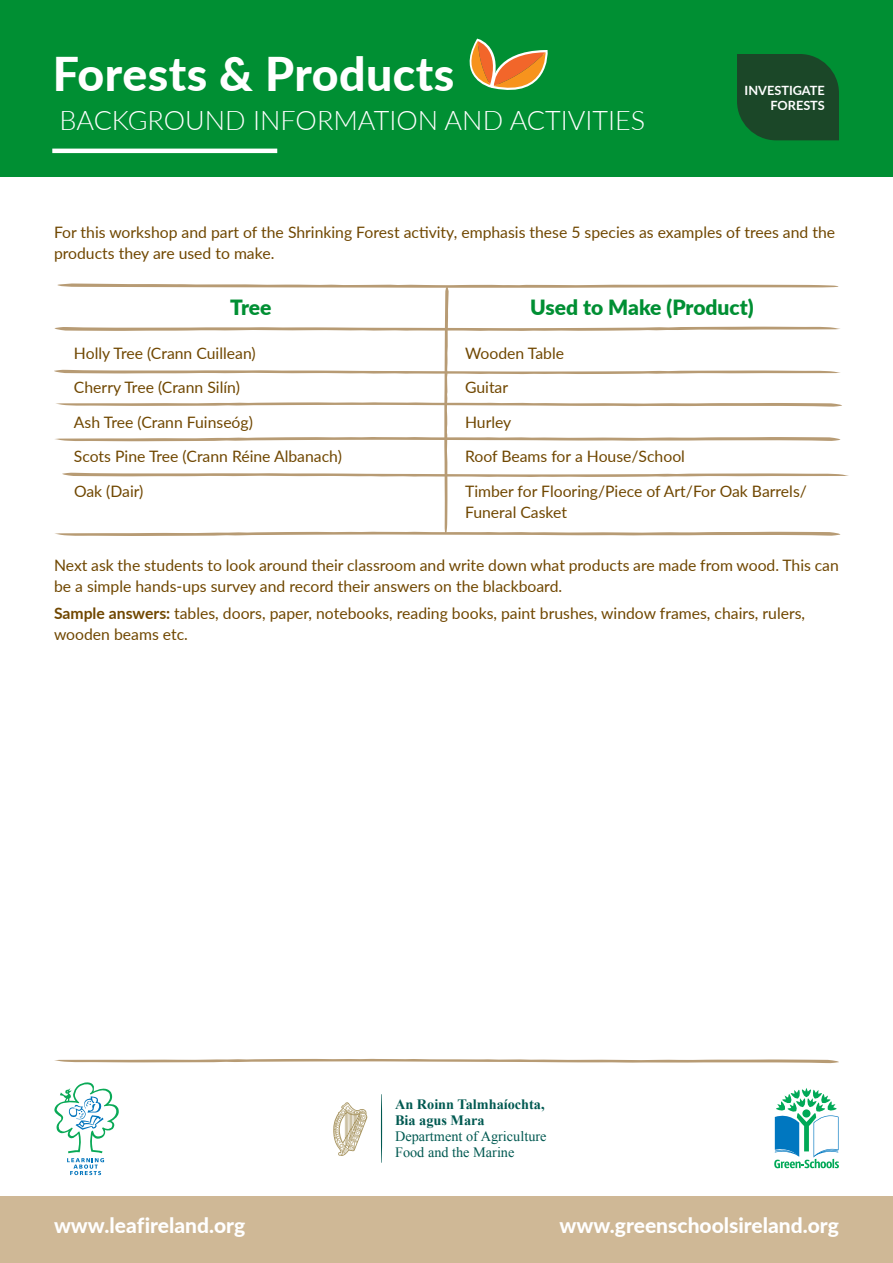
<style>
.page{position:relative;width:893px;height:1263px;background:#fff}
.page>*{position:absolute;margin:0;border:0;box-sizing:border-box;transform-origin:0 0}
.t1{font:800 46.5px "Lato";letter-spacing:.01em;color:#fff}
.t2{font:300 27px "Lato";color:#fff}
.t3{font:800 21px "Lato";color:#fff}
.t4{font:900 21px "Lato";color:#008f33}
.t5{font:15.75px/34.5px "Lato";color:#704700}
.t6{font:14.25px/16px "Times New Roman";color:#005951}
.t7{font:700 14.25px/16px "Times New Roman";color:#005951}
.t8{font:700 12.75px/15.3px "Lato";color:#fff;text-align:right}
.s1{font-weight:700}
</style>
<div class="page">
<div style="left:0;top:1196px;width:893px;height:67px;background:#cfb896"></div>
<svg style="left:54px;top:1082px;width:65px;height:93px"></svg>
<svg style="left:774px;top:1088px;width:65px;height:80px"></svg>
<svg style="left:54px;top:1059px;width:785px;height:4px;background:#d1bfa6"></svg>
<svg style="left:381px;top:1094px;width:1px;height:69px"></svg>
<svg style="left:333px;top:1102px;width:34px;height:54px"></svg>
<div style="left:0;top:0;width:893px;height:176px;background:#008f33"></div>
<svg style="left:737px;top:54px;width:102px;height:86px;background:#184c28"></svg>
<hr style="left:52px;top:149px;width:225px;height:4px;background:#fff">
<svg style="left:469px;top:38px;width:79px;height:52px"></svg>
<svg style="left:54px;top:283px;width:795px;height:253px"></svg>
<h1 class="t1" style="left:53px;top:40px;width:403px">Forests &amp; Products</h1>
<h2 class="t2" style="left:60px;top:102px;width:587px">BACKGROUND INFORMATION AND ACTIVITIES</h2>
<p class="t8" style="left:745px;top:82px;width:82px">INVESTIGATE<br>FORESTS</p>
<p class="t5" style="left:54px;top:221px;width:783px;line-height:21px">For this workshop and part of the Shrinking Forest activity, emphasis these 5 species as examples of trees and the products they are used to make.</p>
<h3 class="t4" style="left:230px;top:292px;width:43px">Tree</h3>
<h3 class="t4" style="left:530px;top:292px;width:225px">Used to Make (Product)</h3>
<p class="t5" style="left:74px;top:335px;width:269px">Holly Tree (Crann Cuillean)<br>Cherry Tree (Crann Silín)<br>Ash Tree (Crann Fuinseóg)<br>Scots Pine Tree (Crann Réine Albanach)<br>Oak (Dair)</p>
<p class="t5" style="left:465px;top:335px;width:343px">Wooden Table<br>Guitar<br>Hurley<br>Roof Beams for a House/School<br>Timber for Flooring/Piece of Art/For Oak Barrels/</p>
<p class="t5" style="left:465px;top:494px;width:103px">Funeral Casket</p>
<p class="t5" style="left:54px;top:554px;width:786px;line-height:21px">Next ask the students to look around their classroom and write down what products are made from wood. This can be a simple hands-ups survey and record their answers on the blackboard.</p>
<p class="t5" style="left:54px;top:602px;width:753px;line-height:21px"><span class="s1">Sample answers:</span> tables, doors, paper, notebooks, reading books, paint brushes, window frames, chairs, rulers, wooden beams etc.</p>
<h3 class="t3" style="left:54px;top:1210px;width:193px">www.leafireland.org</h3>
<p class="t7" style="left:395px;top:1095px;width:151px">An Roinn Talmhaíochta,<br>Bia agus Mara</p>
<p class="t6" style="left:395px;top:1128px;width:153px">Department of Agriculture<br>Food and the Marine</p>
<h3 class="t3" style="left:559px;top:1210px;width:281px">www.greenschoolsireland.org</h3>
</div>
